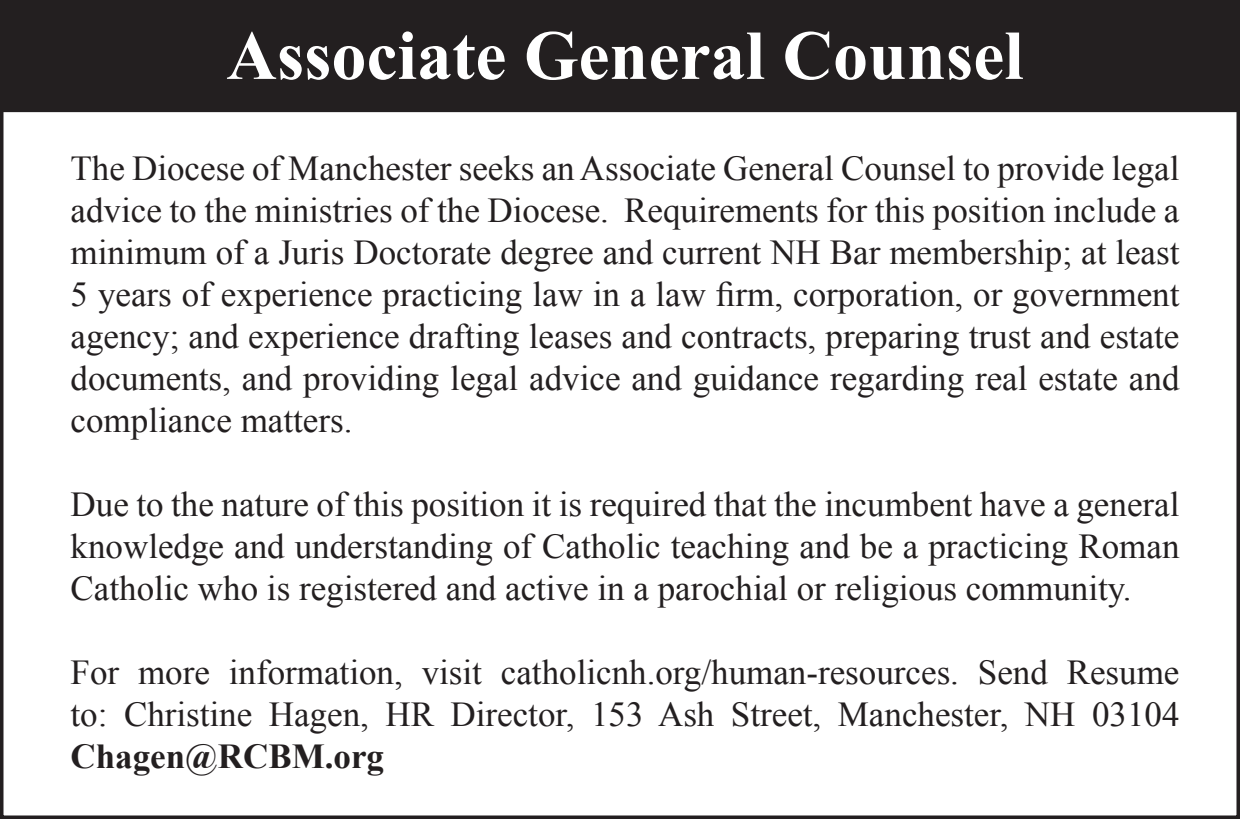
<style>
.page{position:relative;width:1240px;height:819px;background:#fff}
.page>*{position:absolute;margin:0;border:0;box-sizing:border-box;transform-origin:0 0}
.t1{font:700 70px "Times New Roman";color:#fff}
.t2{font:35px/42px "Times New Roman";color:#231f20;text-align:justify}
.t3{font:700 35px "Times New Roman";color:#231f20}
</style>
<div class="page">
<div style="left:2px;top:2px;width:1236px;height:108px;background:#231f20"></div>
<div style="left:0;top:0;width:1240px;height:112px;border:4px solid #231f20"></div>
<div style="left:0;top:0;width:1240px;height:819px;border:4px solid #231f20"></div>
<h1 class="t1" style="left:226px;top:7px;width:799px">Associate General Counsel</h1>
<p class="t2" style="left:71px;top:147px;width:1110px">The Diocese of Manchester seeks an Associate General Counsel to provide legal advice to the ministries of the Diocese. Requirements for this position include a minimum of a Juris Doctorate degree and current NH Bar membership; at least 5 years of experience practicing law in a law firm, corporation, or government agency; and experience drafting leases and contracts, preparing trust and estate documents, and providing legal advice and guidance regarding real estate and compliance matters.</p>
<p class="t2" style="left:71px;top:483px;width:1110px">Due to the nature of this position it is required that the incumbent have a general knowledge and understanding of Catholic teaching and be a practicing Roman Catholic who is registered and active in a parochial or religious community.</p>
<p class="t2" style="left:71px;top:651px;width:1110px">For more information, visit catholicnh.org/human-resources. Send Resume to: Christine Hagen, HR Director, 153 Ash Street, Manchester, NH 03104</p>
<p class="t3" style="left:71px;top:732px;width:315px">Chagen@RCBM.org</p>
</div>
